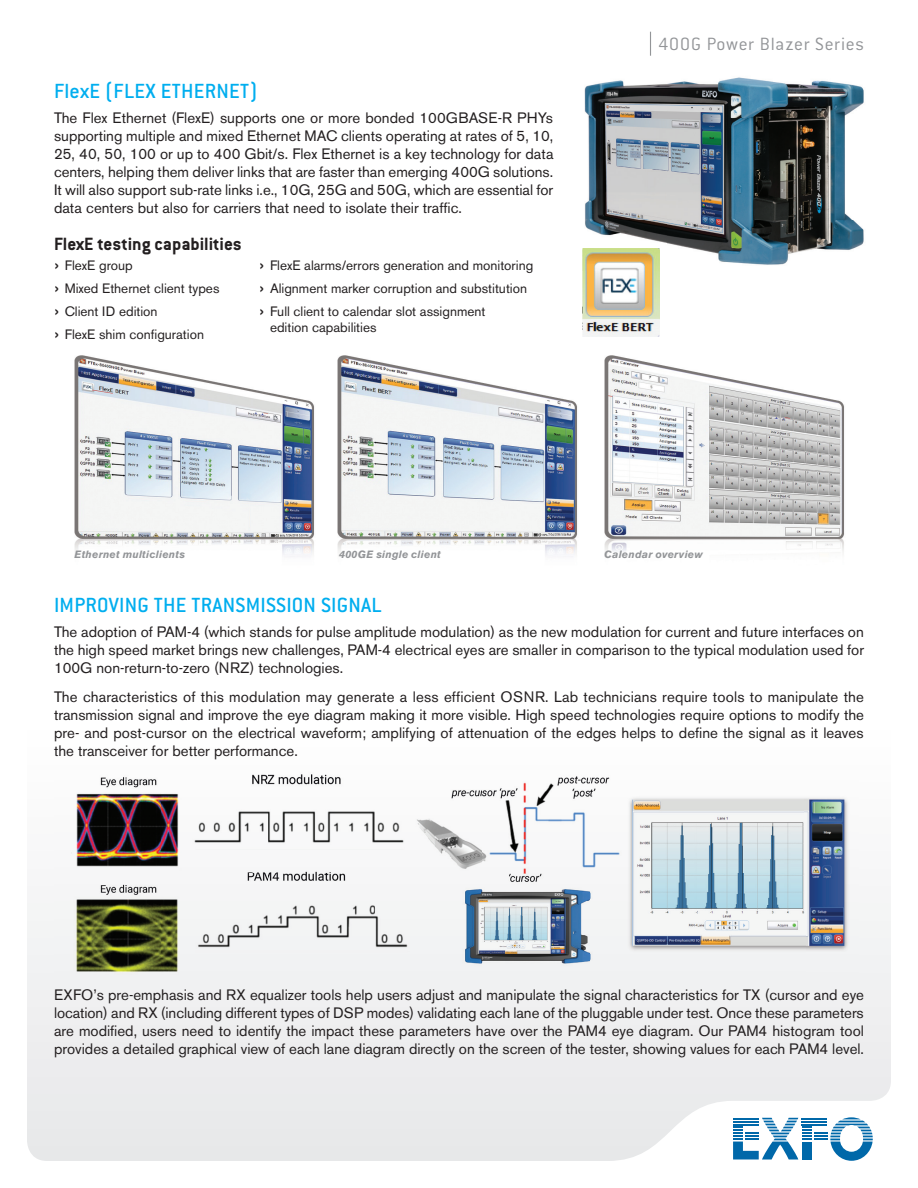
<style>
.page{position:relative;width:918px;height:1188px;background:#fff}
.page>*{position:absolute;margin:0;border:0;box-sizing:border-box;transform-origin:0 0}
.t1{font:500 22.5px "Conduit ITC";letter-spacing:.01em;color:#00aeef}
.t2{font:700 19.5px "Conduit ITC";color:#231f20}
.t3{font:300 19.5px "Conduit ITC";letter-spacing:.04em;color:#939598}
.t4{font:15px/18px "Akzidenz Grotesk BE";color:#231f20;text-align:justify}
.t5{font:13.5px/23px "Akzidenz Grotesk BE";color:#231f20}
.t6{font:italic 700 10.5px "Akzidenz Grotesk BE";letter-spacing:.02em;color:#939598}
.s1{font-size:20.25px}
</style>
<div class="page">
<div style="left:27px;top:902px;width:864px;height:259px;background:#ededee"></div>
<svg style="left:650px;top:32px;width:1px;height:24px"></svg>
<svg style="left:733px;top:1117px;width:140px;height:44px"></svg>
<img style="left:582px;top:77px;width:282px;height:194px">
<img style="left:583px;top:249px;width:76px;height:87px">
<img style="left:74px;top:355px;width:770px;height:200px">
<img style="left:320px;top:355px;width:7px;height:200px">
<img style="left:587px;top:355px;width:3px;height:200px">
<img style="left:54px;top:774px;width:804px;height:203px">
<h1 class="t1" style="left:54px;top:78px;width:205px">FlexE (FLEX ETHERNET)</h1>
<p class="t4" style="left:54px;top:109px;width:501px">The Flex Ethernet (FlexE) supports one or more bonded 100GBASE-R PHYs supporting multiple and mixed Ethernet MAC clients operating at rates of 5, 10, 25, 40, 50, 100 or up to 400 Gbit/s. Flex Ethernet is a key technology for data centers, helping them deliver links that are faster than emerging 400G solutions.<br>It will also support sub-rate links i.e., 10G, 25G and 50G, which are essential for data centers but also for carriers that need to isolate their traffic.</p>
<h2 class="t2" style="left:54px;top:233px;width:189px">FlexE testing capabilities</h2>
<p class="t5" style="left:54px;top:254px;width:167px"><span class="s1">›</span> FlexE group<br><span class="s1">›</span> Mixed Ethernet client types <span class="s1">›</span> Client ID edition<br><span class="s1">›</span> FlexE shim configuration</p>
<p class="t5" style="left:259px;top:254px;width:276px"><span class="s1">›</span> FlexE alarms/errors generation and monitoring <span class="s1">›</span> Alignment marker corruption and substitution <span class="s1">›</span> Full client to calendar slot assignment</p>
<p class="t5" style="left:270px;top:316px;width:108px">edition capabilities</p>
<h2 class="t3" style="left:659px;top:33px;width:207px">400G Power Blazer Series</h2>
<p class="t6" style="left:75px;top:548px;width:112px">Ethernet multiclients</p>
<p class="t6" style="left:339px;top:548px;width:103px">400GE single client</p>
<p class="t6" style="left:604px;top:548px;width:100px">Calendar overview</p>
<h1 class="t1" style="left:54px;top:593px;width:329px">IMPROVING THE TRANSMISSION SIGNAL</h1>
<p class="t4" style="left:54px;top:623px;width:812px">The adoption of PAM-4 (which stands for pulse amplitude modulation) as the new modulation for current and future interfaces on the high speed market brings new challenges, PAM-4 electrical eyes are smaller in comparison to the typical modulation used for 100G non-return-to-zero (NRZ) technologies.</p>
<p class="t4" style="left:54px;top:687px;width:812px">The characteristics of this modulation may generate a less efficient OSNR. Lab technicians require tools to manipulate the transmission signal and improve the eye diagram making it more visible. High speed technologies require options to modify the pre- and post-cursor on the electrical waveform; amplifying of attenuation of the edges helps to define the signal as it leaves the transceiver for better performance.</p>
<p class="t4" style="left:54px;top:986px;width:812px">EXFO’s pre-emphasis and RX equalizer tools help users adjust and manipulate the signal characteristics for TX (cursor and eye location) and RX (including different types of DSP modes) validating each lane of the pluggable under test. Once these parameters are modified, users need to identify the impact these parameters have over the PAM4 eye diagram. Our PAM4 histogram tool provides a detailed graphical view of each lane diagram directly on the screen of the tester, showing values for each PAM4 level.</p>
</div>
